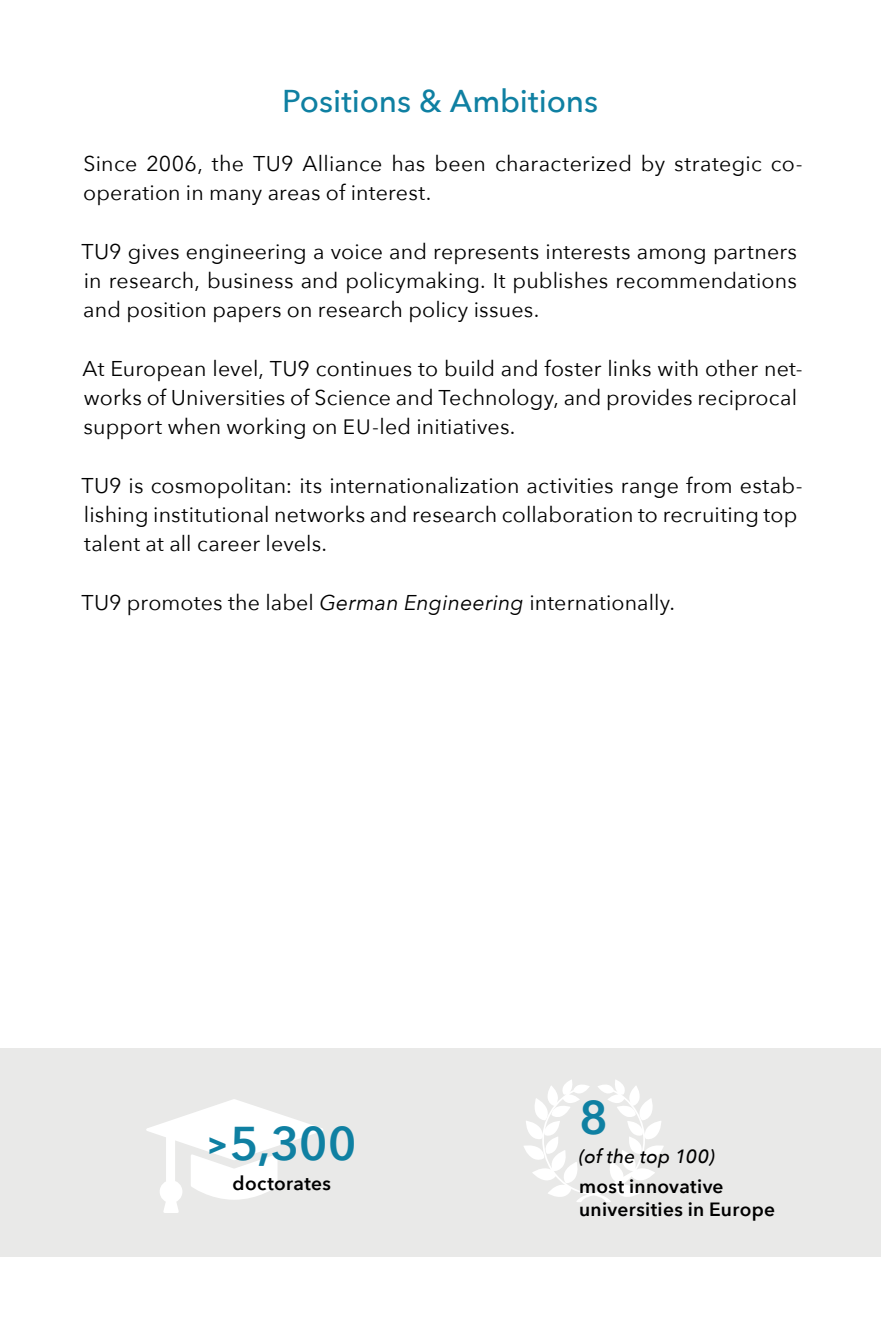
<style>
.page{position:relative;width:881px;height:1340px;background:#fff}
.page>*{position:absolute;margin:0;border:0;box-sizing:border-box;transform-origin:0 0}
.graph_figure{font:600 47.25px "Avenir Next";color:#0f80a2}
.t1{font:500 31.5px "Avenir Next";color:#0f80a2}
.copy{font:21.38px/29.2px "Avenir Next";letter-spacing:.005em;color:#000}
.graph_copy{font:600 19.12px/22.5px "Avenir Next";letter-spacing:.015em;color:#000}
.graph_copy_source{font:italic 500 19.12px "Avenir Next";letter-spacing:.01em;color:#000}
.s1{font-size:20.7px}
.s2{font-style:italic}
.s3{font-weight:700;font-size:31.5px}
</style>
<div class="page">
<div style="left:0;top:1048px;width:880px;height:208px;background:#e9e9e8"></div>
<svg style="left:146px;top:1099px;width:177px;height:114px"></svg>
<svg style="left:524px;top:1080px;width:139px;height:122px"></svg>
<p class="t1" style="left:282px;top:74px;width:317px">Positions &amp; Ambitions</p>
<p class="copy" style="left:83px;top:148px;width:720px">Since 2006, the TU9 Alliance has been characterized by strategic co&shy;operation in many areas of interest.</p>
<p class="copy" style="left:81px;top:235px;width:716px;text-align:justify">TU9 gives engineering a voice and represents interests among partners in research, business and policymaking. It publishes recommendations and position papers on research policy issues.</p>
<p class="copy" style="left:83px;top:352px;width:721px">At European level, TU9 continues to build and foster links with other net&shy;works of Universities of Science and Technology, and provides reciprocal support when working on <span class="s1">EU</span>-led initiatives.</p>
<p class="copy" style="left:81px;top:469px;width:722px">TU9 is cosmopolitan: its internationalization activities range from estab&shy;lishing institutional networks and research collaboration to recruiting top talent at all career levels.</p>
<p class="copy" style="left:81px;top:586px;width:595px">TU9 promotes the label <span class="s2">German Engineering</span> internationally.</p>
<p class="graph_figure" style="left:207px;top:1102px;width:151px"><span class="s3">&gt;</span>5,300</p>
<p class="graph_copy" style="left:232px;top:1171px;width:100px">doctorates</p>
<p class="graph_figure" style="left:579px;top:1076px;width:30px">8</p>
<p class="graph_copy_source" style="left:579px;top:1140px;width:137px">(of the top 100)</p>
<p class="graph_copy" style="left:579px;top:1174px;width:197px">most innovative universities in Europe</p>
</div>
